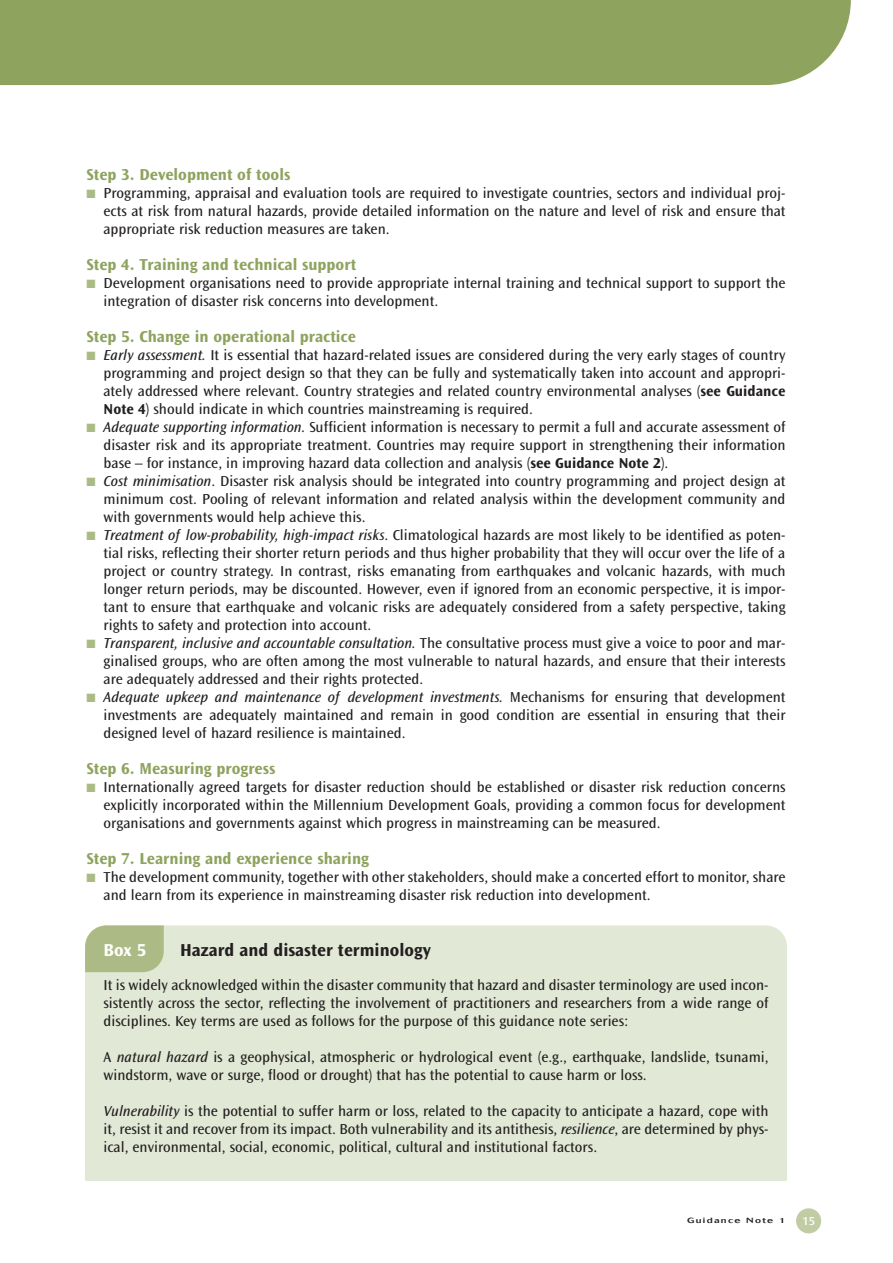
<style>
.page{position:relative;width:893px;height:1263px;background:#fff}
.page>*{position:absolute;margin:0;border:0;box-sizing:border-box;transform-origin:0 0}
.t1{font:700 18px "Ocean Sans";color:#231f20}
.t2{font:700 18px "Ocean Sans";color:#fff}
.t3{font:700 16.5px "Ocean Sans";color:#8ea35e}
.t4{font:15px/18px "Ocean Sans";color:#231f20;text-align:justify}
.t5{font:600 12px "Ocean Sans";color:#fff}
.t6{font:500 7.5px "Cosmos";letter-spacing:.13em;color:#231f20;scale:1.33 1}
.s1{color:#acbb86}
.s2{font-style:italic}
.s3{font-weight:700}
</style>
<div class="page">
<div style="left:85px;top:925px;width:702px;height:255px;background:#e1e8d5;border-radius:21px"></div>
<div style="left:85px;top:1076px;width:702px;height:104px;background:#e1e8d5"></div>
<svg style="left:85px;top:925px;width:79px;height:47px;background:#b0be8c"></svg>
<div style="left:796px;top:1208px;width:25px;height:25px;background:#c1cca4;border-radius:50%"></div>
<div style="left:0;top:0;width:850px;height:85px;background:#8ea35e"></div>
<p class="t3" style="left:87px;top:168px;width:205px">Step 3. Development of tools</p>
<p class="t4" style="left:104px;top:185px;width:683px;text-indent:-17px"><span class="s1">■</span> Programming, appraisal and evaluation tools are required to investigate countries, sectors and individual proj&shy;ects at risk from natural hazards, provide detailed information on the nature and level of risk and ensure that appropriate risk reduction measures are taken.</p>
<p class="t3" style="left:87px;top:258px;width:271px">Step 4. Training and technical support</p>
<p class="t4" style="left:104px;top:275px;width:683px;text-indent:-17px"><span class="s1">■</span> Development organisations need to provide appropriate internal training and technical support to support the integration of disaster risk concerns into development.</p>
<p class="t3" style="left:87px;top:330px;width:271px">Step 5. Change in operational practice</p>
<p class="t4" style="left:104px;top:347px;width:683px;text-indent:-17px"><span class="s1">■</span> <span class="s2">Early assessment.</span> It is essential that hazard-related issues are considered during the very early stages of country programming and project design so that they can be fully and systematically taken into account and appropri&shy;ately addressed where relevant. Country strategies and related country environmental analyses (<span class="s3">see Guidance Note 4</span>) should indicate in which countries mainstreaming is required.</p>
<p class="t4" style="left:104px;top:419px;width:683px;text-indent:-17px"><span class="s1">■</span> <span class="s2">Adequate supporting information.</span> Sufficient information is necessary to permit a full and accurate assessment of disaster risk and its appropriate treatment. Countries may require support in strengthening their information base – for instance, in improving hazard data collection and analysis (<span class="s3">see Guidance Note 2</span>).</p>
<p class="t4" style="left:104px;top:473px;width:683px;text-indent:-17px"><span class="s1">■</span> <span class="s2">Cost minimisation</span>. Disaster risk analysis should be integrated into country programming and project design at minimum cost. Pooling of relevant information and related analysis within the development community and with governments would help achieve this.</p>
<p class="t4" style="left:104px;top:527px;width:683px;text-indent:-17px"><span class="s1">■</span> <span class="s2">Treatment of low-probability, high-impact risks</span>. Climatological hazards are most likely to be identified as poten&shy;tial risks, reflecting their shorter return periods and thus higher probability that they will occur over the life of a project or country strategy. In contrast, risks emanating from earthquakes and volcanic hazards, with much longer return periods, may be discounted. However, even if ignored from an economic perspective, it is impor&shy;tant to ensure that earthquake and volcanic risks are adequately considered from a safety perspective, taking rights to safety and protection into account.</p>
<p class="t4" style="left:104px;top:635px;width:683px;text-indent:-17px"><span class="s1">■</span> <span class="s2">Transparent, inclusive and accountable consultation.</span> The consultative process must give a voice to poor and mar&shy;ginalised groups, who are often among the most vulnerable to natural hazards, and ensure that their interests are adequately addressed and their rights protected.</p>
<p class="t4" style="left:104px;top:689px;width:683px;text-indent:-17px"><span class="s1">■</span> <span class="s2">Adequate upkeep and maintenance of development investments.</span> Mechanisms for ensuring that development investments are adequately maintained and remain in good condition are essential in ensuring that their designed level of hazard resilience is maintained.</p>
<p class="t3" style="left:87px;top:762px;width:190px">Step 6. Measuring progress</p>
<p class="t4" style="left:104px;top:779px;width:683px;text-indent:-17px"><span class="s1">■</span> Internationally agreed targets for disaster reduction should be established or disaster risk reduction concerns explicitly incorporated within the Millennium Development Goals, providing a common focus for development organisations and governments against which progress in mainstreaming can be measured.</p>
<p class="t3" style="left:87px;top:852px;width:284px">Step 7. Learning and experience sharing</p>
<p class="t4" style="left:104px;top:869px;width:683px;text-indent:-17px"><span class="s1">■</span> The development community, together with other stakeholders, should make a concerted effort to monitor, share and learn from its experience in mainstreaming disaster risk reduction into development.</p>
<p class="t2" style="left:104px;top:943px;width:44px">Box 5</p>
<p class="t1" style="left:180px;top:943px;width:252px">Hazard and disaster terminology</p>
<p class="t4" style="left:104px;top:977px;width:666px">It is widely acknowledged within the disaster community that hazard and disaster terminology are used incon&shy;sistently across the sector, reflecting the involvement of practitioners and researchers from a wide range of disciplines. Key terms are used as follows for the purpose of this guidance note series:</p>
<p class="t4" style="left:104px;top:1049px;width:666px">A <span class="s2">natural hazard</span> is a geophysical, atmospheric or hydrological event (e.g., earthquake, landslide, tsunami, windstorm, wave or surge, flood or drought) that has the potential to cause harm or loss.</p>
<p class="t4" style="left:104px;top:1103px;width:666px"><span class="s2">Vulnerability</span> is the potential to suffer harm or loss, related to the capacity to anticipate a hazard, cope with it, resist it and recover from its impact. Both vulnerability and its antithesis, <span class="s2">resilience</span>, are determined by phys&shy;ical, environmental, social, economic, political, cultural and institutional factors.</p>
<p class="t6" style="left:687px;top:1218px;width:75px">Guidance Note 1</p>
<p class="t5" style="left:802px;top:1216px;width:14px">15</p>
</div>
